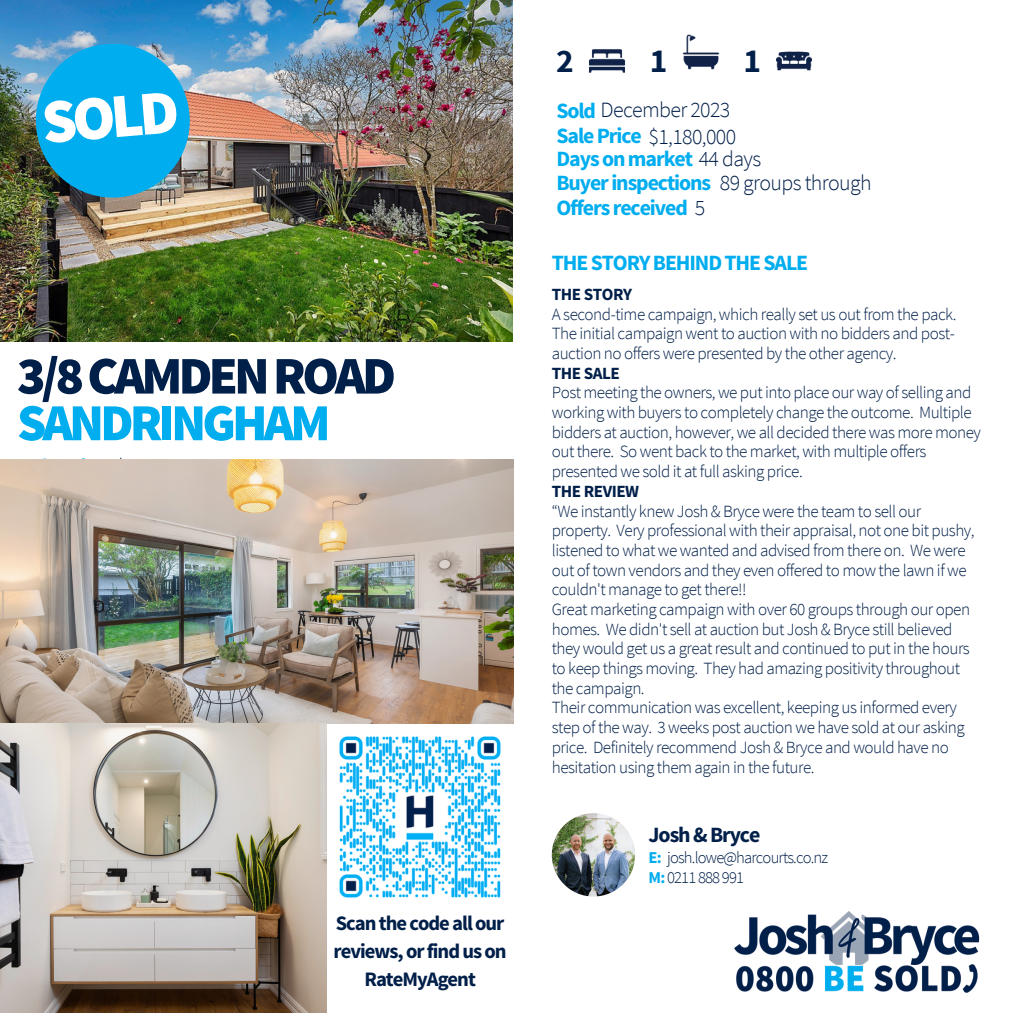
<style>
.page{position:relative;width:1013px;height:1013px;background:#fff}
.page>*{position:absolute;margin:0;border:0;box-sizing:border-box;transform-origin:0 0}
.t1{font:900 62.38px "Source Sans Pro";color:#fff}
.t2{font:900 53px "Source Sans Pro";letter-spacing:-.075em;color:#001f49}
.t3{font:900 52.12px "Source Sans Pro";letter-spacing:-.075em;color:#00adef}
.t4{font:700 33.38px "Source Sans Pro";color:#001f49}
.t5{font:700 21.88px "Source Sans Pro";letter-spacing:-.05em;color:#00adef}
.t6{font:300 21.88px "Source Sans Pro";letter-spacing:-.03em;color:#001f49}
.t7{font:700 21.88px "Source Sans Pro";letter-spacing:-.05em;color:#001f49}
.t8{font:700 20.62px/28.1px "Source Sans Pro";letter-spacing:-.05em;color:#001f49;text-align:center}
.t9{font:300 17.12px/19.8px "Source Sans Pro";letter-spacing:-.03em;color:#001f49}
.t10{font:700 17.12px "Source Sans Pro";letter-spacing:-.03em;color:#001f49}
.t11{font:300 16.62px "Source Sans Pro";letter-spacing:-.05em;color:#001f49}
.s1{font-weight:700;color:#00adef}
.s2{font-weight:300;color:#001f49}
</style>
<div class="page">
<img style="left:0;top:0;width:513px;height:341px">
<div style="left:36px;top:44px;width:154px;height:154px;background:#00adef;border-radius:50%"></div>
<img style="left:0;top:459px;width:513px;height:264px">
<img style="left:0;top:723px;width:326px;height:289px">
<img style="left:589px;top:49px;width:36px;height:24px">
<img style="left:683px;top:34px;width:36px;height:36px">
<img style="left:776px;top:51px;width:36px;height:20px">
<img style="left:552px;top:813px;width:83px;height:83px;border-radius:50%">
<img style="left:734px;top:911px;width:246px;height:81px">
<img style="left:339px;top:736px;width:162px;height:162px">
<p class="t1" style="left:38px;top:82px;width:139px;rotate:-5deg">SOLD</p>
<p class="t2" style="left:17px;top:341px;width:380px">3/8CAMDENROAD</p>
<p class="t3" style="left:17px;top:389px;width:315px">SANDRINGHAM</p>
<p class="t8" style="left:333px;top:908px;width:174px">Scan the code all our reviews, or find us on<br>RateMyAgent</p>
<p class="t4" style="left:556px;top:39px;width:19px">2</p>
<p class="t4" style="left:650px;top:39px;width:19px">1</p>
<p class="t4" style="left:743px;top:39px;width:19px">1</p>
<p class="t6" style="left:556px;top:96px;width:175px"><span class="s1">Sold</span> December 2023</p>
<p class="t6" style="left:556px;top:122px;width:181px"><span class="s1">Sale Price</span> $1,180,000</p>
<p class="t5" style="left:556px;top:144px;width:206px">Days on market <span class="s2">44 days</span></p>
<p class="t5" style="left:556px;top:168px;width:317px">Buyer inspections <span class="s2">89 groups through</span></p>
<p class="t5" style="left:556px;top:193px;width:150px">Offers received <span class="s2">5</span></p>
<p class="t5" style="left:552px;top:248px;width:258px">THE STORY BEHIND THE SALE</p>
<p class="t10" style="left:552px;top:283px;width:82px">THE STORY</p>
<p class="t9" style="left:552px;top:303px;width:406px;text-align:justify">A second-time campaign, which really set us out from the pack.<br>The initial campaign went to auction with no bidders and post&shy;auction no offers were presented by the other agency.</p>
<p class="t10" style="left:552px;top:362px;width:70px">THE SALE</p>
<p class="t9" style="left:552px;top:382px;width:431px">Post meeting the owners, we put into place our way of selling and working with buyers to completely change the outcome. Multiple bidders at auction, however, we all decided there was more money out there. So went back to the market, with multiple offers presented we sold it at full asking price.</p>
<p class="t10" style="left:552px;top:480px;width:89px">THE REVIEW</p>
<p class="t9" style="left:552px;top:500px;width:424px">“We instantly knew Josh &amp; Bryce were the team to sell our property. Very professional with their appraisal, not one bit pushy, listened to what we wanted and advised from there on. We were out of town vendors and they even offered to mow the lawn if we couldn't manage to get there!!</p>
<p class="t9" style="left:552px;top:599px;width:420px">Great marketing campaign with over 60 groups through our open homes. We didn't sell at auction but Josh &amp; Bryce still believed they would get us a great result and continued to put in the hours to keep things moving. They had amazing positivity throughout the campaign.</p>
<p class="t9" style="left:552px;top:697px;width:414px">Their communication was excellent, keeping us informed every step of the way. 3 weeks post auction we have sold at our asking price. Definitely recommend Josh &amp; Bryce and would have no hesitation using them again in the future.</p>
<p class="t7" style="left:648px;top:820px;width:113px">Josh &amp; Bryce</p>
<p class="t11" style="left:648px;top:847px;width:181px"><span class="s1">E:</span> josh.lowe@harcourts.co.nz</p>
<p class="t11" style="left:648px;top:866px;width:97px"><span class="s1">M:</span>0211888991</p>
</div>
